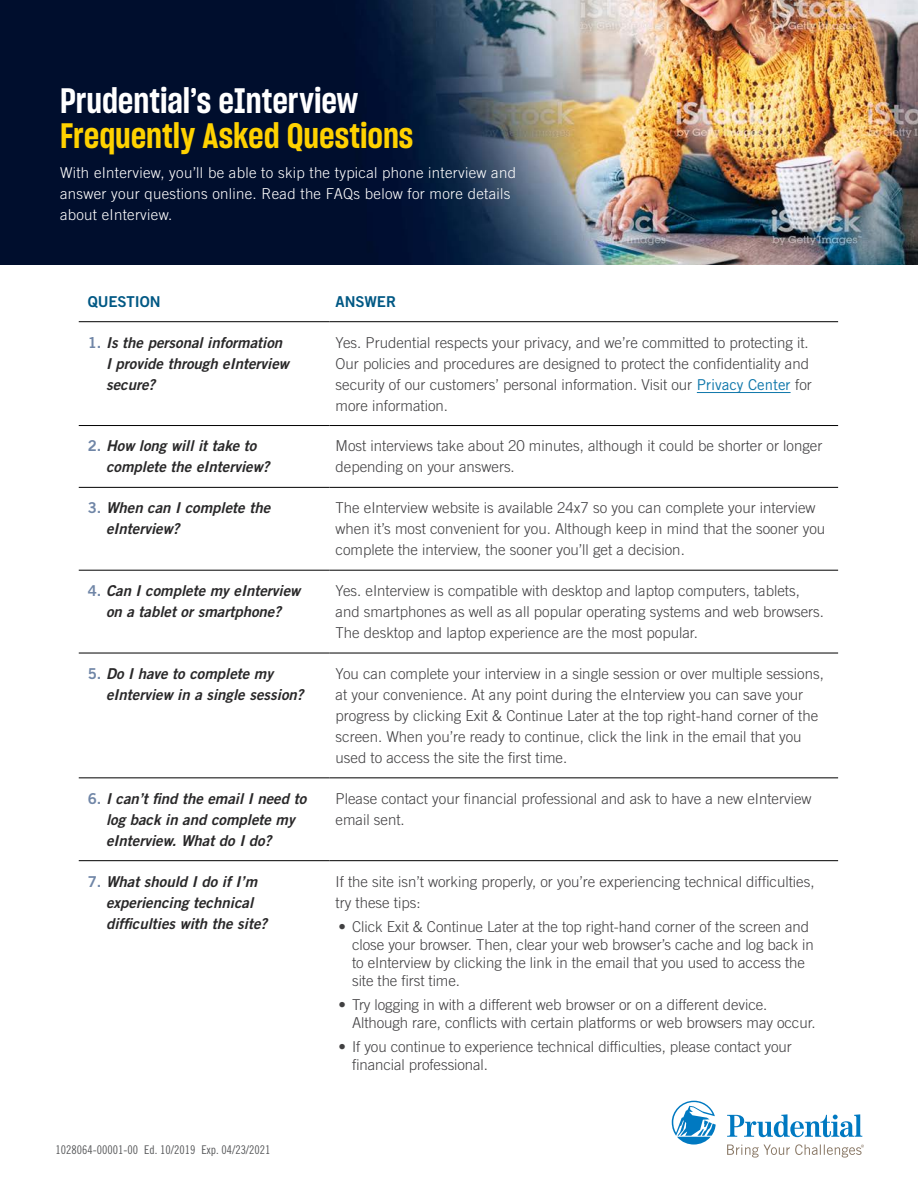
<style>
.page{position:relative;width:918px;height:1188px;background:#fff}
.page>*{position:absolute;margin:0;border:0;box-sizing:border-box;transform-origin:0 0}
.t1{font:34.5px "PF Sharp Grotesk Sm Bold 15";color:#ffd200}
.t2{font:34.5px "PF Sharp Grotesk Sm Bold 15";color:#fff}
.t3{font:300 15px/21px "Trade Gothic LT Std";color:#414042}
.t4{font:15px/21px "Trade Gothic LT Std Bd 2 Obl";color:#292829}
.t5{font:300 15px/21px "Trade Gothic LT Std";letter-spacing:.02em;color:#fff}
.t6{font:15px "Trade Gothic LT Std Bd 2";letter-spacing:-.005em;color:#005884}
.t7{font:12px "Trade Gothic LT Std Cn 18";color:#58595b}
.s1{font-family:"Trade Gothic LT Std Bd 2";color:#7086a7}
.s2{font-weight:400;color:#0f77aa}
</style>
<div class="page">
<svg style="left:672px;top:1101px;width:192px;height:57px"></svg>
<img style="left:0;top:0;width:918px;height:264px">
<hr style="left:79px;top:653px;width:251px;height:1px;background:#000">
<hr style="left:330px;top:653px;width:508px;height:1px;background:#000">
<hr style="left:79px;top:778px;width:251px;height:1px;background:#000">
<hr style="left:330px;top:778px;width:508px;height:1px;background:#000">
<hr style="left:79px;top:487px;width:251px;height:1px;background:#000">
<hr style="left:330px;top:487px;width:508px;height:1px;background:#000">
<hr style="left:79px;top:570px;width:251px;height:1px;background:#000">
<hr style="left:330px;top:570px;width:508px;height:1px;background:#000">
<hr style="left:79px;top:321px;width:251px;height:1px;background:#000">
<hr style="left:330px;top:321px;width:508px;height:1px;background:#000">
<hr style="left:79px;top:425px;width:251px;height:1px;background:#000">
<hr style="left:330px;top:425px;width:508px;height:1px;background:#000">
<hr style="left:79px;top:860px;width:251px;height:1px;background:#000">
<hr style="left:330px;top:860px;width:508px;height:1px;background:#000">
<hr style="left:697px;top:392px;width:94px;height:1px;background:#0f77aa">
<h1 class="t2" style="left:60px;top:77px;width:300px">Prudential’s eInterview</h1>
<h1 class="t1" style="left:60px;top:111px;width:355px">Frequently Asked Questions</h1>
<p class="t5" style="left:60px;top:162px;width:458px">With eInterview, you’ll be able to skip the typical phone interview and answer your questions online. Read the FAQs below for more details about eInterview.</p>
<p class="t6" style="left:88px;top:292px;width:74px">QUESTION</p>
<p class="t6" style="left:336px;top:292px;width:62px">ANSWER</p>
<p class="t4" style="left:106px;top:332px;width:184px;text-indent:-18px"><span class="s1">1.</span> Is the personal information<br>I provide through eInterview secure?</p>
<p class="t3" style="left:336px;top:332px;width:478px">Yes. Prudential respects your privacy, and we’re committed to protecting it.<br>Our policies and procedures are designed to protect the confidentiality and security of our customers’ personal information. Visit our <span class="s2">Privacy Center</span> for more information.</p>
<p class="t4" style="left:106px;top:436px;width:165px;text-indent:-18px"><span class="s1">2.</span> How long will it take to complete the eInterview?</p>
<p class="t3" style="left:336px;top:435px;width:488px">Most interviews take about 20 minutes, although it could be shorter or longer depending on your answers.</p>
<p class="t4" style="left:106px;top:497px;width:166px;text-indent:-18px"><span class="s1">3.</span> When can I complete the eInterview?</p>
<p class="t3" style="left:336px;top:497px;width:491px">The eInterview website is available 24x7 so you can complete your interview when it’s most convenient for you. Although keep in mind that the sooner you complete the interview, the sooner you’ll get a decision.</p>
<p class="t4" style="left:88px;top:580px;width:214px;text-align:center"><span class="s1">4.</span> Can I complete my eInterview on a tablet or smartphone?</p>
<p class="t3" style="left:336px;top:580px;width:490px">Yes. eInterview is compatible with desktop and laptop computers, tablets, and smartphones as well as all popular operating systems and web browsers.<br>The desktop and laptop experience are the most popular.</p>
<p class="t4" style="left:106px;top:663px;width:199px;text-indent:-18px"><span class="s1">5.</span> Do I have to complete my eInterview in a single session?</p>
<p class="t3" style="left:336px;top:663px;width:490px">You can complete your interview in a single session or over multiple sessions, at your convenience. At any point during the eInterview you can save your progress by clicking Exit &amp; Continue Later at the top right-hand corner of the screen. When you’re ready to continue, click the link in the email that you used to access the site the first time.</p>
<p class="t4" style="left:106px;top:788px;width:202px;text-indent:-18px"><span class="s1">6.</span> I can’t find the email I need to log back in and complete my eInterview. What do I do?</p>
<p class="t3" style="left:336px;top:788px;width:477px">Please contact your financial professional and ask to have a new eInterview email sent.</p>
<p class="t4" style="left:106px;top:871px;width:163px;text-indent:-18px"><span class="s1">7.</span> What should I do if I’m experiencing technical difficulties with the site?</p>
<p class="t3" style="left:336px;top:870px;width:480px">If the site isn’t working properly, or you’re experiencing technical difficulties, try these tips:</p>
<p class="t3" style="left:352px;top:917px;width:463px;line-height:18px;text-indent:-14px">• Click Exit &amp; Continue Later at the top right-hand corner of the screen and close your browser. Then, clear your web browser’s cache and log back in to eInterview by clicking the link in the email that you used to access the site the first time.</p>
<p class="t3" style="left:352px;top:995px;width:465px;line-height:18px;text-indent:-14px">• Try logging in with a different web browser or on a different device.<br>Although rare, conflicts with certain platforms or web browsers may occur.</p>
<p class="t3" style="left:352px;top:1037px;width:441px;line-height:18px;text-indent:-14px">• If you continue to experience technical difficulties, please contact your financial professional.</p>
<p class="t7" style="left:56px;top:1143px;width:217px">1028064-00001-00 Ed. 10/2019 Exp. 04/23/2021</p>
</div>
